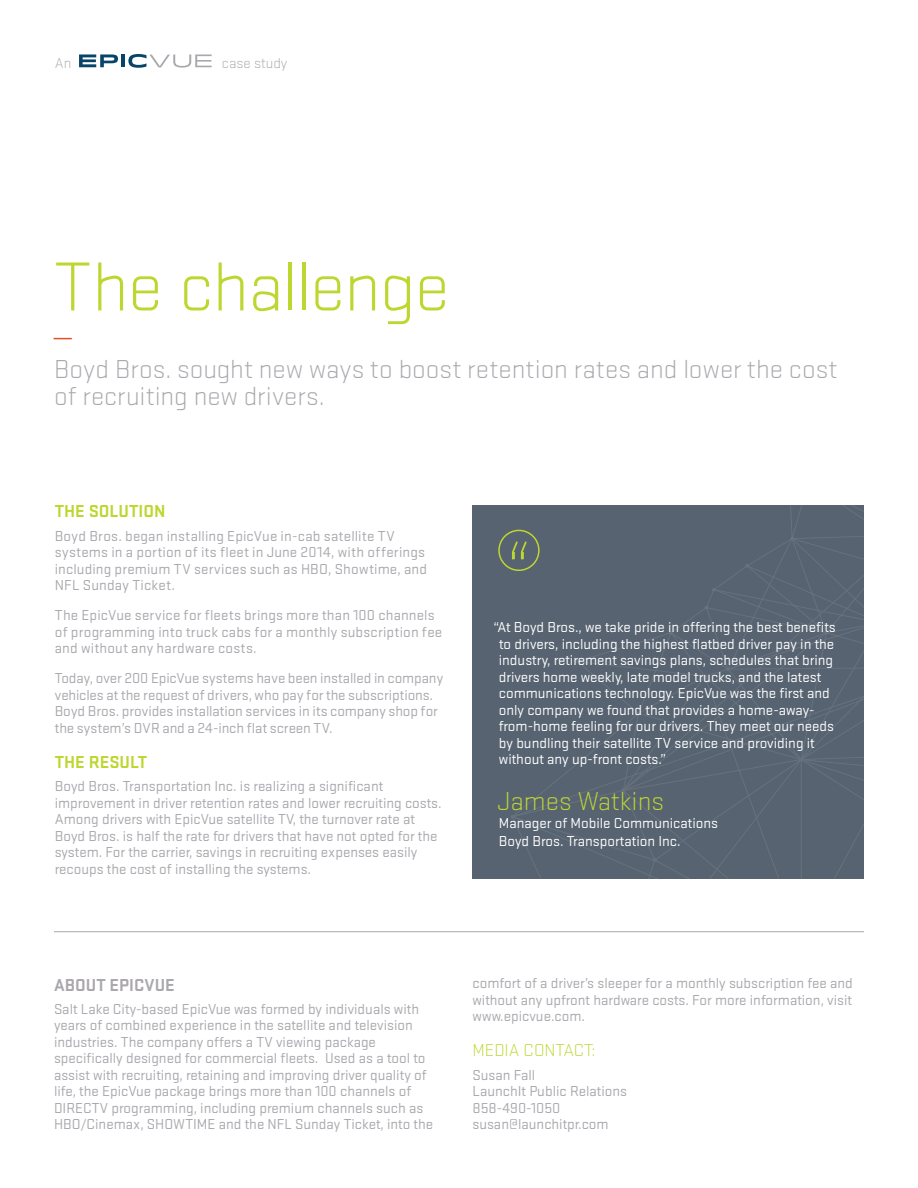
<style>
.page{position:relative;width:918px;height:1188px;background:#fff}
.page>*{position:absolute;margin:0;border:0;box-sizing:border-box;transform-origin:0 0}
.t1{font:300 72px "Stratum 2";letter-spacing:-.015em;color:#bed630}
.t2{font:300 27px/27px "Stratum 1";letter-spacing:.005em;color:#aaa7ad}
.t3{font:300 27px "Stratum 2";color:#bed630}
.t4{font:700 18px "Stratum 2";color:#bed630}
.t5{font:300 18px "Stratum 2";color:#bed630}
.t6{font:700 18px "Stratum 2";color:#aaa7ad}
.t7{font:15px/16.5px "Stratum 2";color:#aaa7ad}
.t8{font:15px/16.5px "Stratum 2";color:#fff}
.t9{font:300 15px "Stratum 2";color:#aaa7ad}
</style>
<div class="page">
<svg style="left:79px;top:54px;width:39px;height:13px"></svg>
<hr style="left:121px;top:54px;width:4px;height:13px;background:#07446a">
<svg style="left:128px;top:54px;width:84px;height:14px"></svg>
<svg style="left:54px;top:338px;width:18px;height:1px"></svg>
<hr style="left:54px;top:931px;width:810px;height:1px;background:#aaa7ad">
<div style="left:472px;top:505px;width:392px;height:374px;background:#576371"></div>
<div style="left:498px;top:530px;width:42px;height:41px;border:2px solid #bed630;border-radius:50%"></div>
<svg style="left:510px;top:505px;width:354px;height:374px"></svg>
<p class="t9" style="left:55px;top:54px;width:18px">An</p>
<p class="t9" style="left:222px;top:54px;width:67px">case study</p>
<h1 class="t1" style="left:54px;top:246px;width:397px">The challenge</h1>
<h2 class="t2" style="left:54px;top:355px;width:785px">Boyd Bros. sought new ways to boost retention rates and lower the cost of recruiting new drivers.</h2>
<p class="t4" style="left:55px;top:501px;width:112px">THE SOLUTION</p>
<p class="t7" style="left:55px;top:527px;width:374px">Boyd Bros. began installing EpicVue in-cab satellite TV systems in a portion of its fleet in June 2014, with offerings including premium TV services such as HBO, Showtime, and NFL Sunday Ticket.</p>
<p class="t7" style="left:55px;top:607px;width:389px">The EpicVue service for fleets brings more than 100 channels of programming into truck cabs for a monthly subscription fee and without any hardware costs.</p>
<p class="t7" style="left:55px;top:670px;width:390px">Today, over 200 EpicVue systems have been installed in company vehicles at the request of drivers, who pay for the subscriptions.<br>Boyd Bros. provides installation services in its company shop for the system’s DVR and a 24-inch flat screen TV.</p>
<p class="t4" style="left:55px;top:752px;width:94px">THE RESULT</p>
<p class="t7" style="left:55px;top:778px;width:388px">Boyd Bros. Transportation Inc. is realizing a significant improvement in driver retention rates and lower recruiting costs.<br>Among drivers with EpicVue satellite TV, the turnover rate at Boyd Bros. is half the rate for drivers that have not opted for the system. For the carrier, savings in recruiting expenses easily recoups the cost of installing the systems.</p>
<p class="t8" style="left:499px;top:619px;width:339px;text-indent:-5px">“At Boyd Bros., we take pride in offering the best benefits to drivers, including the highest flatbed driver pay in the industry, retirement savings plans, schedules that bring drivers home weekly, late model trucks, and the latest communications technology. EpicVue was the first and only company we found that provides a home-away&shy;from-home feeling for our drivers. They meet our needs by bundling their satellite TV service and providing it without any up-front costs.”</p>
<h2 class="t3" style="left:497px;top:786px;width:168px">James Watkins</h2>
<p class="t8" style="left:499px;top:814px;width:221px;line-height:18px">Manager of Mobile Communications<br>Boyd Bros. Transportation Inc.</p>
<p class="t6" style="left:54px;top:974px;width:122px">ABOUT EPICVUE</p>
<p class="t7" style="left:54px;top:1001px;width:381px">Salt Lake City-based EpicVue was formed by individuals with years of combined experience in the satellite and television industries. The company offers a TV viewing package specifically designed for commercial fleets. Used as a tool to assist with recruiting, retaining and improving driver quality of life, the EpicVue package brings more than 100 channels of DIRECTV programming, including premium channels such as HBO/Cinemax, SHOWTIME and the NFL Sunday Ticket, into the</p>
<p class="t7" style="left:472px;top:975px;width:382px;text-align:justify">comfort of a driver’s sleeper for a monthly subscription fee and without any upfront hardware costs. For more information, visit www.epicvue.com.</p>
<p class="t5" style="left:472px;top:1040px;width:124px">MEDIA CONTACT:</p>
<p class="t7" style="left:472px;top:1066px;width:156px">Susan Fall<br>LaunchIt Public Relations<br>858-490-1050 susan@launchitpr.com</p>
</div>
